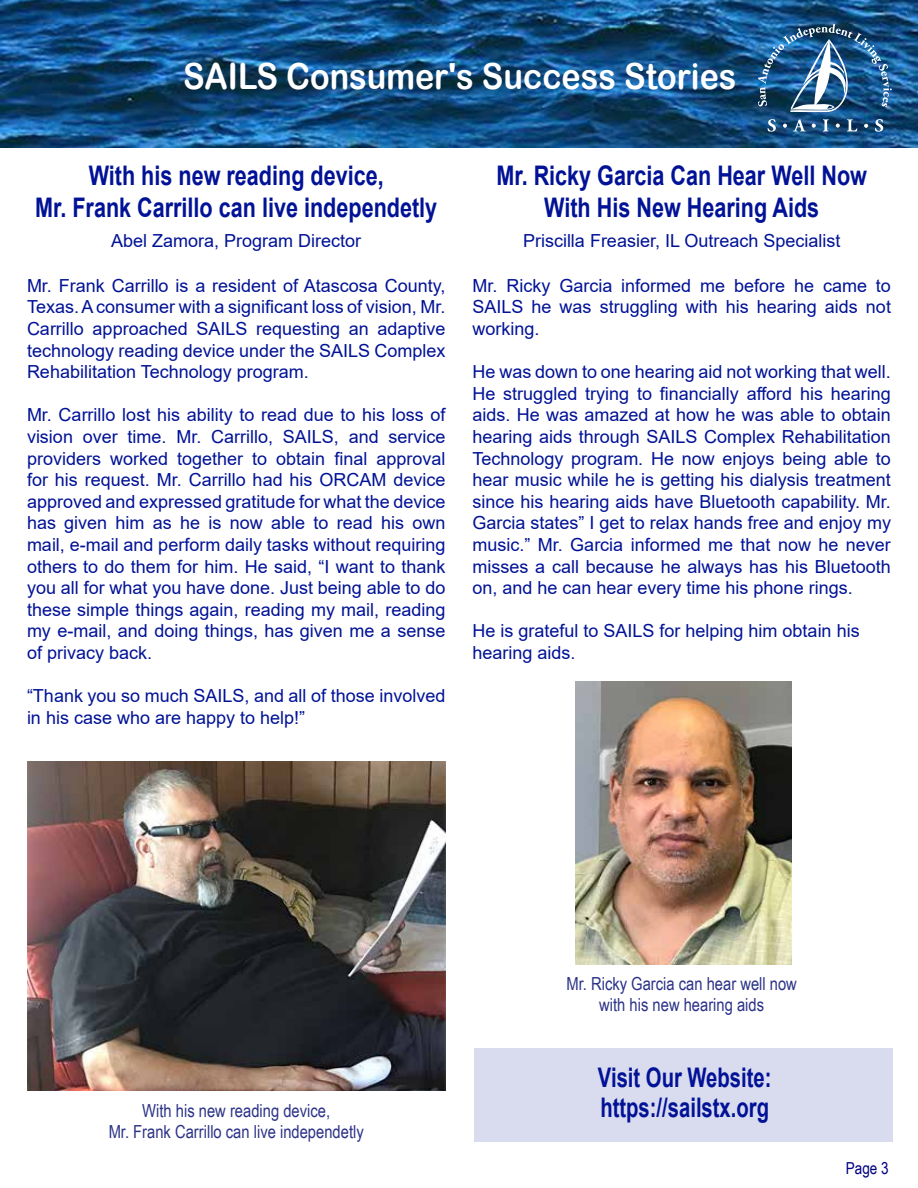
<style>
.page{position:relative;width:918px;height:1188px;background:#fff}
.page>*{position:absolute;margin:0;border:0;box-sizing:border-box;transform-origin:0 0}
.t1{font:36px "Arial Rounded MT Bold";color:#fff;scale:.9 1}
.t2{font:700 27px/32.4px "Arial";color:#011296;text-align:center;scale:.8 1}
.t3{font:700 27px/30px "Arial";color:#011296;scale:.75 1}
.t4{font:18px/21.6px "Arial";color:#011296;text-align:justify}
.t5{font:18px/21.6px "Arial Narrow";color:#2b3287;text-align:center}
.t6{font:16.5px "Arial Narrow";color:#000080}
</style>
<div class="page">
<img style="left:0;top:0;width:918px;height:147px">
<img style="left:758px;top:24px;width:134px;height:88px">
<svg style="left:768px;top:119px;width:8px;height:13px"></svg>
<svg style="left:793px;top:119px;width:13px;height:12px"></svg>
<svg style="left:823px;top:119px;width:6px;height:12px"></svg>
<svg style="left:847px;top:119px;width:10px;height:12px"></svg>
<svg style="left:875px;top:119px;width:8px;height:13px"></svg>
<svg style="left:783px;top:124px;width:4px;height:4px"></svg>
<svg style="left:812px;top:124px;width:4px;height:4px"></svg>
<svg style="left:836px;top:124px;width:4px;height:4px"></svg>
<svg style="left:864px;top:124px;width:4px;height:4px"></svg>
<img style="left:27px;top:761px;width:419px;height:330px">
<img style="left:575px;top:681px;width:216px;height:284px">
<div style="left:474px;top:1048px;width:418px;height:94px;background:#d9dbef"></div>
<h1 class="t1" style="left:183px;top:55px;width:616px">SAILS Consumer's Success Stories</h1>
<h2 class="t2" style="left:35px;top:160px;width:504px">With his new reading device,<br>Mr. Frank Carrillo can live independetly</h2>
<h2 class="t2" style="left:496px;top:160px;width:465px">Mr. Ricky Garcia Can Hear Well Now<br>With His New Hearing Aids</h2>
<p class="t4" style="left:111px;top:230px;width:252px">Abel Zamora, Program Director</p>
<p class="t4" style="left:523px;top:230px;width:319px">Priscilla Freasier, IL Outreach Specialist</p>
<p class="t4" style="left:27px;top:275px;width:420px">Mr. Frank Carrillo is a resident of Atascosa County, Texas. A consumer with a significant loss of vision, Mr.<br>Carrillo approached SAILS requesting an adaptive technology reading device under the SAILS Complex Rehabilitation Technology program.</p>
<p class="t4" style="left:27px;top:404px;width:420px">Mr. Carrillo lost his ability to read due to his loss of vision over time. Mr. Carrillo, SAILS, and service providers worked together to obtain final approval for his request. Mr. Carrillo had his ORCAM device approved and expressed gratitude for what the device has given him as he is now able to read his own mail, e-mail and perform daily tasks without requiring others to do them for him. He said, “I want to thank you all for what you have done. Just being able to do these simple things again, reading my mail, reading my e-mail, and doing things, has given me a sense of privacy back.</p>
<p class="t4" style="left:27px;top:685px;width:420px">“Thank you so much SAILS, and all of those involved in his case who are happy to help!”</p>
<p class="t4" style="left:472px;top:275px;width:420px">Mr. Ricky Garcia informed me before he came to SAILS he was struggling with his hearing aids not working.</p>
<p class="t4" style="left:472px;top:361px;width:420px">He was down to one hearing aid not working that well.<br>He struggled trying to financially afford his hearing aids. He was amazed at how he was able to obtain hearing aids through SAILS Complex Rehabilitation Technology program. He now enjoys being able to hear music while he is getting his dialysis treatment since his hearing aids have Bluetooth capability. Mr.<br>Garcia states” I get to relax hands free and enjoy my music.” Mr. Garcia informed me that now he never misses a call because he always has his Bluetooth on, and he can hear every time his phone rings.</p>
<p class="t4" style="left:472px;top:620px;width:389px">He is grateful to SAILS for helping him obtain his hearing aids.</p>
<p class="t5" style="left:109px;top:1099px;width:257px">With his new reading device,<br>Mr. Frank Carrillo can live independetly</p>
<p class="t5" style="left:566px;top:972px;width:232px">Mr. Ricky Garcia can hear well now with his new hearing aids</p>
<h2 class="t3" style="left:598px;top:1063px;width:233px">Visit Our Website: https://sailstx.org</h2>
<p class="t6" style="left:846px;top:1156px;width:44px">Page 3</p>
</div>
